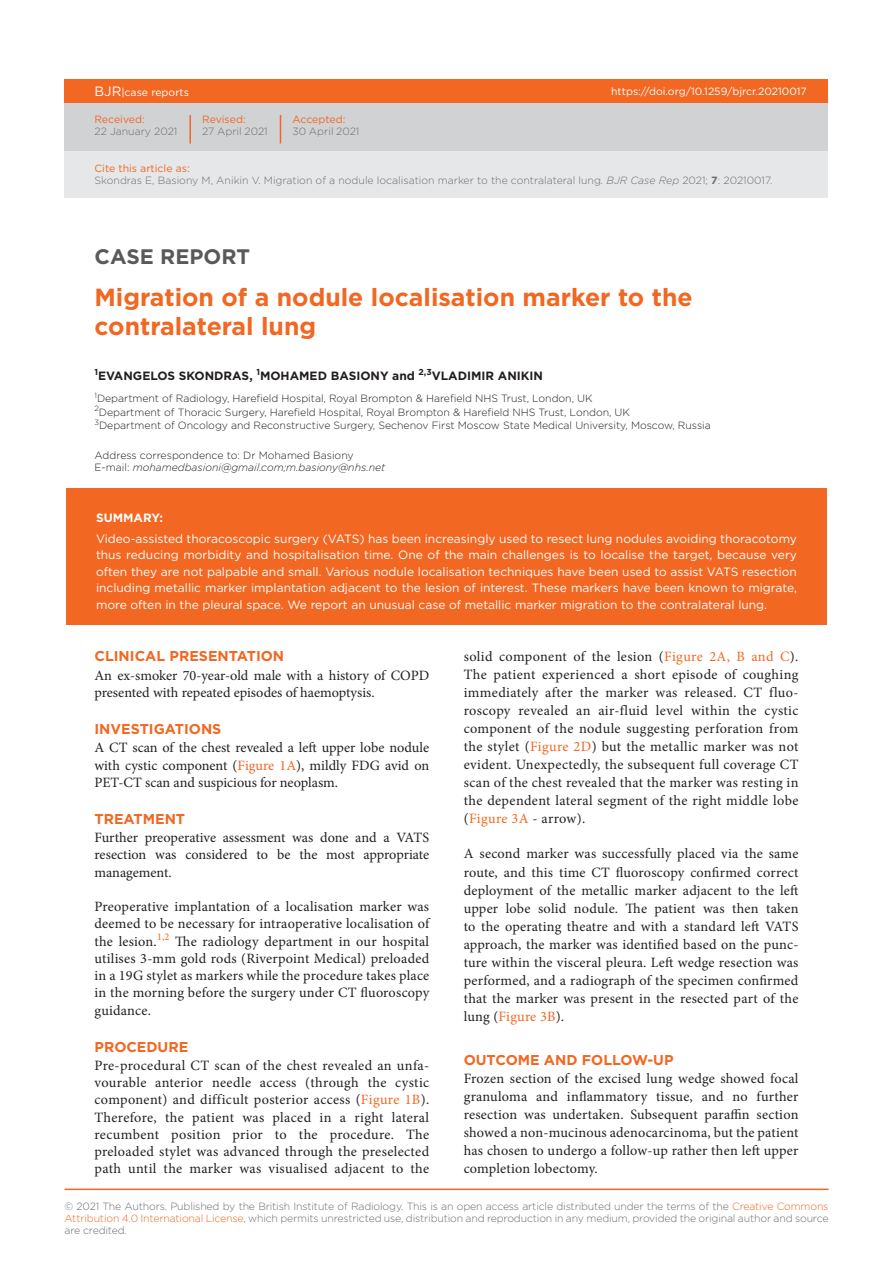
<style>
.page{position:relative;width:893px;height:1263px;background:#fff}
.page>*{position:absolute;margin:0;border:0;box-sizing:border-box;transform-origin:0 0}
.t1{font:700 24.75px/29.2px "Gotham";color:#f26722}
.t2{font:700 21px "Gotham";color:#58595b}
.t3{font:14.25px/18px "Minion Pro";letter-spacing:.005em;color:#231f20;text-align:justify}
.t4{font:700 14.25px "Gotham";color:#f26722}
.t5{font:12px/16.5px "Gotham";color:#fff;text-align:justify}
.t6{font:700 12px "Gotham";color:#231f20}
.t7{font:700 12px "Gotham";color:#fff}
.t8{font:300 10.5px/12px "Gotham";color:#6c6d70;text-align:justify}
.t9{font:300 10.5px/13.5px "Gotham";letter-spacing:-.005em;color:#231f20}
.t10{font:10.5px "Gotham";color:#fff}
.t11{font:10.5px "Gotham";color:#f26722}
.s1{font-size:13.5px}
.s2{font-weight:400;color:#f26722}
.s3{font-style:italic}
.s4{font-weight:700}
.s5{color:#f26722}
</style>
<div class="page">
<div style="left:64px;top:79px;width:764px;height:24px;background:#f26722"></div>
<hr style="left:65px;top:1188px;width:763px;height:2px;background:#f26722">
<div style="left:64px;top:135px;width:764px;height:63px;background:#e6e7e9"></div>
<div style="left:64px;top:103px;width:764px;height:47px;background:#d1d2d4"></div>
<svg style="left:280px;top:115px;width:1px;height:28px"></svg>
<hr style="left:189px;top:115px;width:2px;height:29px;background:#f26722">
<div style="left:66px;top:488px;width:761px;height:136px;background:#f26722"></div>
<p class="t10" style="left:94px;top:85px;width:96px"><span class="s1">BJR</span>|case reports</p>
<p class="t11" style="left:94px;top:113px;width:52px">Received:</p>
<p class="t8" style="left:94px;top:125px;width:84px">22 January 2021</p>
<p class="t11" style="left:202px;top:113px;width:45px">Revised:</p>
<p class="t8" style="left:202px;top:125px;width:67px">27 April 2021</p>
<p class="t11" style="left:292px;top:113px;width:54px">Accepted:</p>
<p class="t8" style="left:292px;top:125px;width:68px">30 April 2021</p>
<p class="t10" style="left:611px;top:85px;width:197px">https://doi.org/10.1259/bjrcr.20210017</p>
<p class="t8" style="left:94px;top:162px;width:680px"><span class="s2">Cite this article as:<br></span>Skondras E, Basiony M, Anikin V. Migration of a nodule localisation marker to the contralateral lung<span class="s3">. BJR Case Rep</span> 2021; <span class="s4">7</span>: 20210017.</p>
<h2 class="t2" style="left:94px;top:242px;width:157px">CASE REPORT</h2>
<h1 class="t1" style="left:94px;top:282px;width:600px">Migration of a nodule localisation marker to the contralateral lung</h1>
<p class="t6" style="left:94px;top:368px;width:450px"><sup>1</sup>EVANGELOS SKONDRAS, <sup>1</sup>MOHAMED BASIONY and <sup>2,3</sup>VLADIMIR ANIKIN</p>
<p class="t9" style="left:94px;top:392px;width:618px"><sup>1</sup>Department of Radiology, Harefield Hospital, Royal Brompton &amp; Harefield NHS Trust, London, UK<br><sup>2</sup>Department of Thoracic Surgery, Harefield Hospital, Royal Brompton &amp; Harefield NHS Trust, London, UK<br><sup>3</sup>Department of Oncology and Reconstructive Surgery, Sechenov First Moscow State Medical University, Moscow, Russia</p>
<p class="t9" style="left:95px;top:449px;width:292px;line-height:12px">Address correspondence to: Dr Mohamed Basiony<br>E-mail: <span class="s3">mohamedbasioni@gmail.com;m.basiony@nhs.net</span></p>
<p class="t7" style="left:96px;top:509px;width:69px">SUMMARY:</p>
<p class="t5" style="left:96px;top:530px;width:702px">Video-assisted thoracoscopic surgery (VATS) has been increasingly used to resect lung nodules avoiding thoracotomy thus reducing morbidity and hospitalisation time. One of the main challenges is to localise the target, because very often they are not palpable and small. Various nodule localisation techniques have been used to assist VATS resection including metallic marker implantation adjacent to the lesion of interest. These markers have been known to migrate, more often in the pleural space. We report an unusual case of metallic marker migration to the contralateral lung.</p>
<p class="t4" style="left:94px;top:647px;width:191px">CLINICAL PRESENTATION</p>
<p class="t3" style="left:94px;top:667px;width:336px;line-height:17.2px">An ex-smoker 70-year-old male with a history of COPD presented with repeated episodes of haemoptysis.</p>
<p class="t4" style="left:94px;top:720px;width:128px">INVESTIGATIONS</p>
<p class="t3" style="left:94px;top:739px;width:336px;line-height:17.2px">A CT scan of the chest revealed a left upper lobe nodule with cystic component (<span class="s5">Figure 1A</span>), mildly FDG avid on PET-CT scan and suspicious for neoplasm.</p>
<p class="t4" style="left:94px;top:809px;width:92px">TREATMENT</p>
<p class="t3" style="left:94px;top:829px;width:336px;line-height:17.2px">Further preoperative assessment was done and a VATS resection was considered to be the most appropriate management.</p>
<p class="t3" style="left:94px;top:898px;width:336px;line-height:17.2px">Preoperative implantation of a localisation marker was deemed to be necessary for intraoperative localisation of the lesion.<sup>1,2</sup> The radiology department in our hospital utilises 3-mm gold rods (Riverpoint Medical) preloaded in a 19G stylet as markers while the procedure takes place in the morning before the surgery under CT fluoroscopy guidance.</p>
<p class="t4" style="left:95px;top:1037px;width:95px">PROCEDURE</p>
<p class="t3" style="left:95px;top:1056px;width:336px;line-height:17.2px">Pre-procedural CT scan of the chest revealed an unfa&shy;vourable anterior needle access (through the cystic component) and difficult posterior access (<span class="s5">Figure 1B</span>).<br>Therefore, the patient was placed in a right lateral recumbent position prior to the procedure. The preloaded stylet was advanced through the preselected path until the marker was visualised adjacent to the</p>
<p class="t3" style="left:464px;top:648px;width:336px">solid component of the lesion (<span class="s5">Figure 2A, B and C</span>).<br>The patient experienced a short episode of coughing immediately after the marker was released. CT fluo&shy;roscopy revealed an air-fluid level within the cystic component of the nodule suggesting perforation from the stylet (<span class="s5">Figure 2D</span>) but the metallic marker was not evident. Unexpectedly, the subsequent full coverage CT scan of the chest revealed that the marker was resting in the dependent lateral segment of the right middle lobe (<span class="s5">Figure 3A</span> - arrow).</p>
<p class="t3" style="left:464px;top:845px;width:336px">A second marker was successfully placed via the same route, and this time CT fluoroscopy confirmed correct deployment of the metallic marker adjacent to the left upper lobe solid nodule. The patient was then taken to the operating theatre and with a standard left VATS approach, the marker was identified based on the punc&shy;ture within the visceral pleura. Left wedge resection was performed, and a radiograph of the specimen confirmed that the marker was present in the resected part of the lung (<span class="s5">Figure 3B</span>).</p>
<p class="t4" style="left:464px;top:1050px;width:211px">OUTCOME AND FOLLOW-UP</p>
<p class="t3" style="left:464px;top:1070px;width:336px">Frozen section of the excised lung wedge showed focal granuloma and inflammatory tissue, and no further resection was undertaken. Subsequent paraffin section showed a non-mucinous adenocarcinoma, but the patient has chosen to undergo a follow-up rather then left upper completion lobectomy.</p>
<p class="t8" style="left:64px;top:1200px;width:765px">© 2021 The Authors. Published by the British Institute of Radiology. This is an open access article distributed under the terms of the <span class="s5">Creative Commons Attribution 4.0 International License</span>, which permits unrestricted use, distribution and reproduction in any medium, provided the original author and source are credited.</p>
</div>
